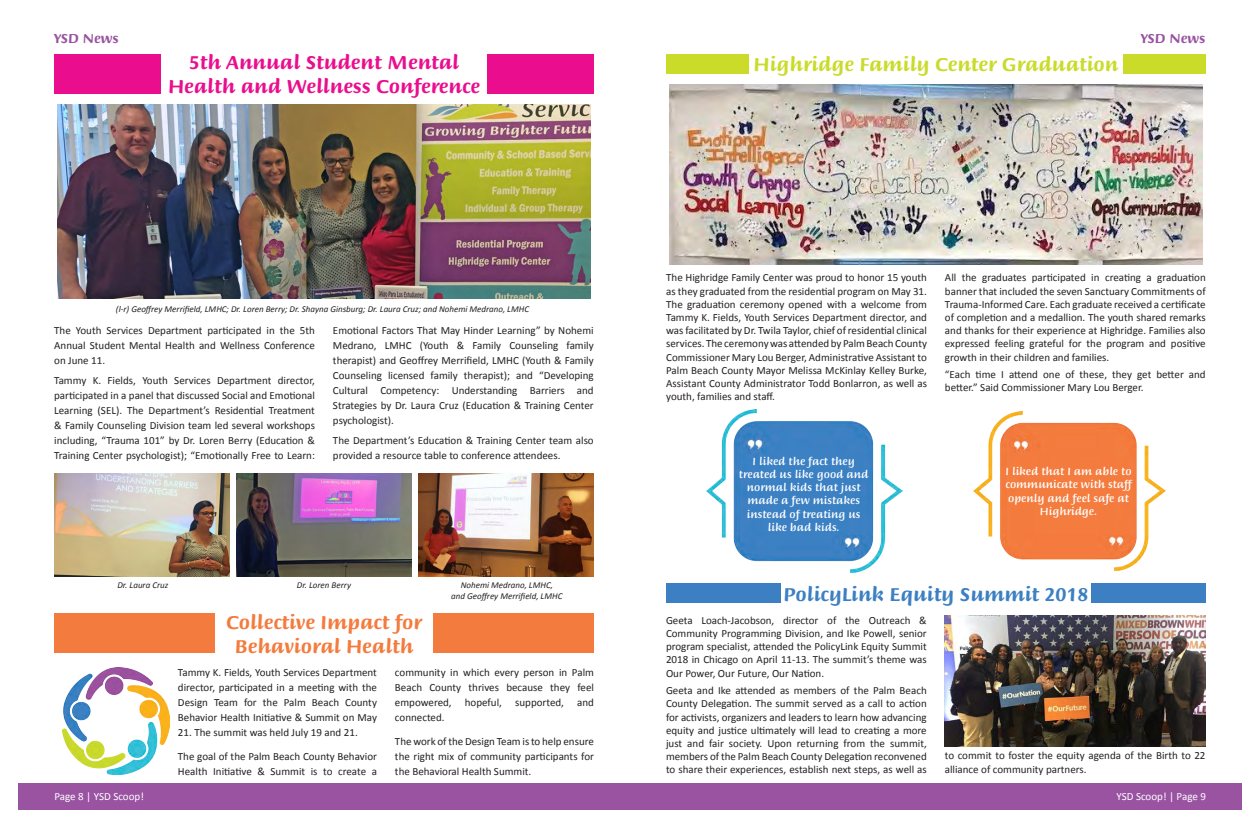
<style>
.page{position:relative;width:1260px;height:828px;background:#fff}
.page>*{position:absolute;margin:0;border:0;box-sizing:border-box;transform-origin:0 0}
.t1{font:700 20px/24px "Briem Script Std";color:#ea0e8e;text-align:center}
.t2{font:700 20px/24px "Briem Script Std";color:#f47b3e;text-align:center}
.t3{font:700 20px "Briem Script Std";color:#cadb2a}
.t4{font:700 20px "Briem Script Std";color:#3c80c3}
.t5{font:700 14px "Briem Script Std";color:#9953a1}
.t6{font:11px/13.2px "Calibri";color:#231f20;text-align:justify}
.t7{font:500 11px/13.2px "Briem Script Std";color:#fff;text-align:center}
.t8{font:11px "Calibri";color:#fff}
.t9{font:italic 9px "Calibri";color:#231f20}
</style>
<div class="page">
<div style="left:18px;top:783px;width:1224px;height:27px;background:#9953a1"></div>
<div style="left:54px;top:54px;width:107px;height:39px;background:#ea0e8e"></div>
<div style="left:487px;top:54px;width:107px;height:39px;background:#ea0e8e"></div>
<img style="left:58px;top:105px;width:532px;height:194px">
<img style="left:54px;top:474px;width:176px;height:102px">
<img style="left:236px;top:474px;width:176px;height:102px">
<img style="left:418px;top:474px;width:176px;height:102px">
<div style="left:666px;top:54px;width:82px;height:20px;background:#cadb2a"></div>
<div style="left:1124px;top:54px;width:82px;height:20px;background:#cadb2a"></div>
<img style="left:670px;top:85px;width:532px;height:179px">
<div style="left:666px;top:583px;width:114px;height:20px;background:#3c80c3"></div>
<div style="left:1092px;top:583px;width:114px;height:20px;background:#3c80c3"></div>
<img style="left:945px;top:616px;width:261px;height:131px">
<img style="left:973px;top:411px;width:193px;height:160px">
<img style="left:706px;top:410px;width:196px;height:162px">
<div style="left:54px;top:614px;width:161px;height:39px;background:#f47b3e"></div>
<div style="left:433px;top:614px;width:161px;height:39px;background:#f47b3e"></div>
<img style="left:63px;top:667px;width:106px;height:108px">
<p class="t5" style="left:54px;top:30px;width:66px">YSD News</p>
<p class="t5" style="left:1141px;top:30px;width:66px">YSD News</p>
<p class="t1" style="left:168px;top:51px;width:313px">5th Annual Student Mental<br>Health and Wellness Conference</p>
<p class="t9" style="left:116px;top:303px;width:415px">(l-r) Geoffrey Merrifield, LMHC; Dr. Loren Berry; Dr. Shayna Ginsburg; Dr. Laura Cruz; and Nohemi Medrano, LMHC</p>
<p class="t6" style="left:54px;top:323px;width:262px;line-height:15px">The Youth Services Department participated in the 5th Annual Student Mental Health and Wellness Conference on June 11.</p>
<p class="t6" style="left:54px;top:373px;width:262px;line-height:15px">Tammy K. Fields, Youth Services Department director, participated in a panel that discussed Social and Emotional Learning (SEL). The Department’s Residential Treatment &amp; Family Counseling Division team led several workshops including, “Trauma 101” by Dr. Loren Berry (Education &amp; Training Center psychologist); “Emotionally Free to Learn:</p>
<p class="t6" style="left:333px;top:323px;width:262px;line-height:15px">Emotional Factors That May Hinder Learning” by Nohemi Medrano, LMHC (Youth &amp; Family Counseling family therapist) and Geoffrey Merrifield, LMHC (Youth &amp; Family Counseling licensed family therapist); and “Developing Cultural Competency: Understanding Barriers and Strategies by Dr. Laura Cruz (Education &amp; Training Center psychologist).</p>
<p class="t6" style="left:333px;top:433px;width:262px;line-height:15px">The Department’s Education &amp; Training Center team also provided a resource table to conference attendees.</p>
<p class="t9" style="left:117px;top:579px;width:52px">Dr. Laura Cruz</p>
<p class="t9" style="left:297px;top:579px;width:56px">Dr. Loren Berry</p>
<p class="t9" style="left:461px;top:579px;width:94px">Nohemi Medrano, LMHC,</p>
<p class="t9" style="left:451px;top:590px;width:113px">and Geoffrey Merrifield, LMHC</p>
<p class="t2" style="left:226px;top:611px;width:197px">Collective Impact for<br>Behavioral Health</p>
<p class="t6" style="left:178px;top:665px;width:201px;line-height:15px">Tammy K. Fields, Youth Services Department director, participated in a meeting with the Design Team for the Palm Beach County Behavior Health Initiative &amp; Summit on May</p>
<p class="t6" style="left:178px;top:726px;width:181px">21. The summit was held July 19 and 21.</p>
<p class="t6" style="left:178px;top:749px;width:201px;line-height:15px">The goal of the Palm Beach County Behavior<br>Health Initiative &amp; Summit is to create a</p>
<p class="t6" style="left:395px;top:665px;width:201px;line-height:15px">community in which every person in Palm Beach County thrives because they feel empowered, hopeful, supported, and connected.</p>
<p class="t6" style="left:395px;top:734px;width:201px;line-height:15px">The work of the Design Team is to help ensure the right mix of community participants for the Behavioral Health Summit.</p>
<p class="t3" style="left:754px;top:54px;width:366px">Highridge Family Center Graduation</p>
<p class="t6" style="left:666px;top:271px;width:262px">The Highridge Family Center was proud to honor 15 youth as they graduated from the residential program on May 31.<br>The graduation ceremony opened with a welcome from Tammy K. Fields, Youth Services Department director, and was facilitated by Dr. Twila Taylor, chief of residential clinical services. The ceremony was attended by Palm Beach County Commissioner Mary Lou Berger, Administrative Assistant to Palm Beach County Mayor Melissa McKinlay Kelley Burke, Assistant County Administrator Todd Bonlarron, as well as youth, families and staff.</p>
<p class="t6" style="left:945px;top:271px;width:262px">All the graduates participated in creating a graduation banner that included the seven Sanctuary Commitments of Trauma-Informed Care. Each graduate received a certificate of completion and a medallion. The youth shared remarks and thanks for their experience at Highridge. Families also expressed feeling grateful for the program and positive growth in their children and families.</p>
<p class="t6" style="left:945px;top:368px;width:262px">“Each time I attend one of these, they get better and better.” Said Commissioner Mary Lou Berger.</p>
<p class="t7" style="left:739px;top:455px;width:131px">I liked the fact they treated us like good and normal kids that just made a few mistakes instead of treating us like bad kids.</p>
<p class="t7" style="left:1006px;top:465px;width:128px">I liked that I am able to communicate with staff openly and feel safe at<br>Highridge.</p>
<p class="t4" style="left:783px;top:583px;width:307px">PolicyLink Equity Summit 2018</p>
<p class="t6" style="left:666px;top:614px;width:262px">Geeta Loach-Jacobson, director of the Outreach &amp; Community Programming Division, and Ike Powell, senior program specialist, attended the PolicyLink Equity Summit 2018 in Chicago on April 11-13. The summit’s theme was Our Power, Our Future, Our Nation.</p>
<p class="t6" style="left:666px;top:684px;width:262px">Geeta and Ike attended as members of the Palm Beach County Delegation. The summit served as a call to action for activists, organizers and leaders to learn how advancing equity and justice ultimately will lead to creating a more just and fair society. Upon returning from the summit, members of the Palm Beach County Delegation reconvened to share their experiences, establish next steps, as well as</p>
<p class="t6" style="left:945px;top:749px;width:262px">to commit to foster the equity agenda of the Birth to 22 alliance of community partners.</p>
<p class="t8" style="left:54px;top:790px;width:91px">Page 8 | YSD Scoop!</p>
<p class="t8" style="left:1116px;top:790px;width:91px">YSD Scoop! | Page 9</p>
</div>
